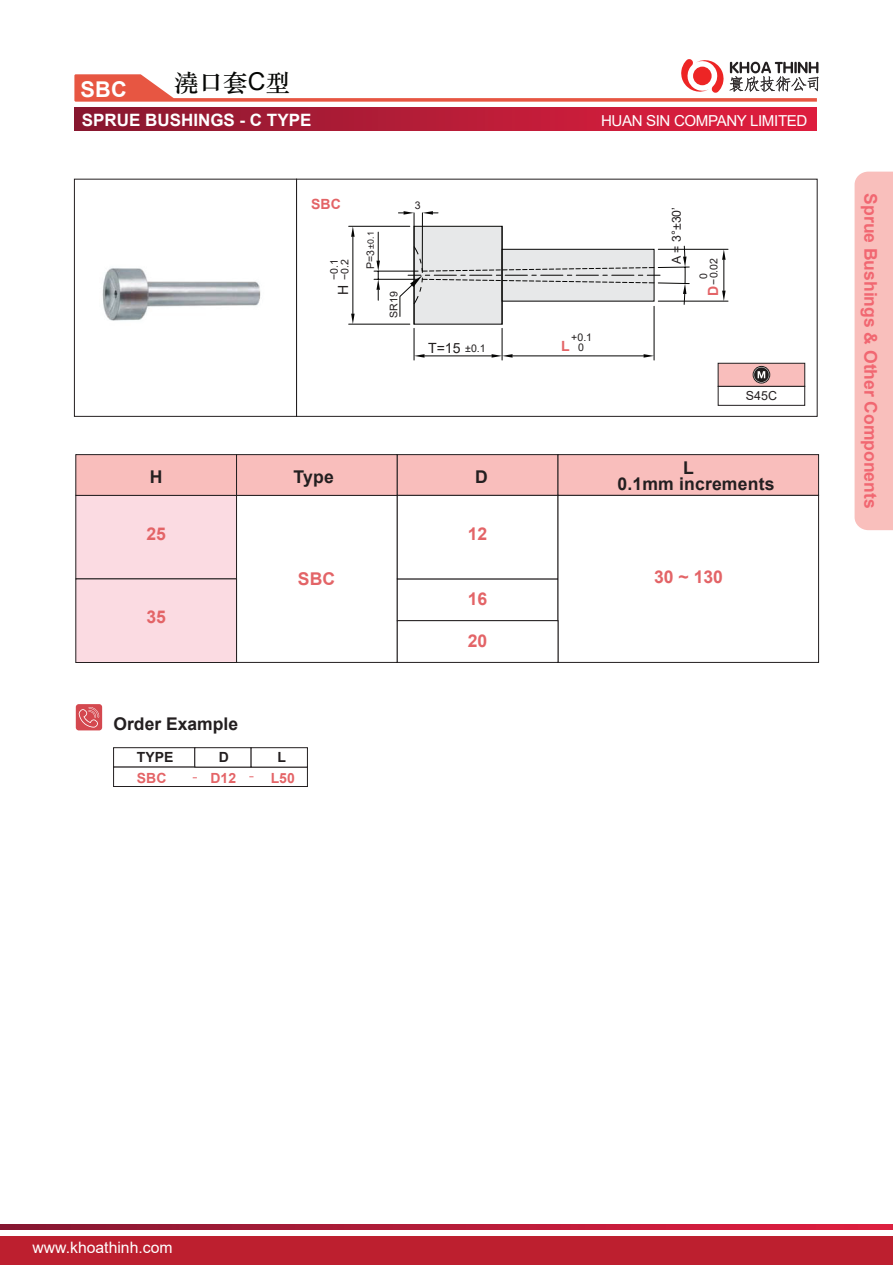
<style>
.page{position:relative;width:893px;height:1265px;background:#fff}
.page>*{position:absolute;margin:0;border:0;box-sizing:border-box;transform-origin:0 0}
.t1{font:24.68px "ST Zhongsong";color:#050604}
.t2{font:700 21.7px "Arial";color:#fff}
.t3{font:700 17.68px/15.8px "Arial";letter-spacing:.01em;color:#231f20}
.t4{font:700 17.68px "Arial";color:#e36467}
.t5{font:700 17.5px "Arial";color:#f16771}
.t6{font:700 17.5px "Arial";color:#231f20}
.t7{font:700 16.97px "Arial";color:#fff}
.t8{font:15.75px "Arial";color:#fff}
.t9{font:15.05px "Arial";letter-spacing:-.025em;color:#fff}
.t10{font:700 14px "Arial";color:#e46467}
.t11{font:700 14px "Arial";color:#e36467}
.t12{font:700 14px "Arial";color:#231f20}
.t13{font:14px "Arial";color:#211e1e}
.t14{font:12.42px "Arial";color:#231f20}
.t15{font:12.25px "Arial";color:#231f20}
.t16{font:10.5px/10.5px "Arial";color:#231f20}
.t17{font:10.5px "Arial";color:#211e1e}
.t18{font:8.75px "Arial";color:#231f20}
.s1{font-family:"Arial"}
.s2{font-weight:400;font-size:10.5px;color:#211e1e}
</style>
<div class="page">
<div style="left:74px;top:108px;width:743px;height:23px;background:linear-gradient(to right,#881930,#e51e3f)"></div>
<svg style="left:74px;top:59px;width:745px;height:43px"></svg>
<div style="left:414px;top:226px;width:88px;height:98px;background:#e7e8e9"></div>
<div style="left:76px;top:495px;width:161px;height:84px;background:#fbdbe2;border:1px solid #231f20"></div>
<div style="left:236px;top:495px;width:161px;height:168px;background:#fff;border:1px solid #231f20"></div>
<div style="left:76px;top:454px;width:161px;height:42px;background:#f9bebc;border:1px solid #231f20"></div>
<div style="left:236px;top:454px;width:161px;height:42px;background:#f9bebc;border:1px solid #231f20"></div>
<div style="left:397px;top:454px;width:161px;height:42px;background:#f9bebc;border:1px solid #231f20"></div>
<div style="left:558px;top:454px;width:261px;height:42px;background:#f9bebc;border:1px solid #231f20"></div>
<div style="left:397px;top:495px;width:161px;height:84px;background:#fff;border:1px solid #231f20"></div>
<div style="left:558px;top:495px;width:261px;height:168px;background:#fff;border:1px solid #231f20"></div>
<div style="left:76px;top:704px;width:26px;height:26px;background:#d4484f;border-radius:3px"></div>
<svg style="left:79px;top:707px;width:20px;height:21px"></svg>
<div style="left:113px;top:747px;width:82px;height:20px;background:#fff;border:1px solid #231f20"></div>
<div style="left:113px;top:767px;width:195px;height:20px;background:#fff;border:1px solid #231f20"></div>
<div style="left:195px;top:747px;width:56px;height:20px;background:#fff;border:1px solid #231f20"></div>
<div style="left:251px;top:747px;width:57px;height:20px;background:#fff;border:1px solid #231f20"></div>
<div style="left:296px;top:179px;width:521px;height:238px;border:1px solid #231f20"></div>
<div style="left:718px;top:363px;width:87px;height:24px;background:#f9bebc;border:1px solid #231f20"></div>
<div style="left:718px;top:386px;width:87px;height:20px;background:#fff;border:1px solid #231f20"></div>
<hr style="left:502px;top:226px;width:1px;height:98px;background:#050504">
<hr style="left:414px;top:226px;width:1px;height:98px;background:#050504">
<hr style="left:414px;top:328px;width:1px;height:32px;background:#050504">
<hr style="left:502px;top:328px;width:1px;height:32px;background:#050504">
<hr style="left:424px;top:356px;width:68px;height:1px;background:#050504">
<svg style="left:414px;top:354px;width:10px;height:4px"></svg>
<svg style="left:492px;top:354px;width:21px;height:4px"></svg>
<hr style="left:349px;top:324px;width:61px;height:1px;background:#050504">
<hr style="left:349px;top:226px;width:61px;height:1px;background:#050504">
<hr style="left:353px;top:237px;width:1px;height:77px;background:#050504">
<svg style="left:351px;top:314px;width:4px;height:10px"></svg>
<svg style="left:351px;top:226px;width:4px;height:11px"></svg>
<svg style="left:644px;top:354px;width:10px;height:4px"></svg>
<hr style="left:658px;top:249px;width:70px;height:1px;background:#050504">
<hr style="left:658px;top:301px;width:70px;height:1px;background:#050504">
<hr style="left:723px;top:260px;width:1px;height:31px;background:#050504">
<svg style="left:722px;top:249px;width:4px;height:11px"></svg>
<svg style="left:722px;top:291px;width:4px;height:10px"></svg>
<img style="left:102px;top:268px;width:159px;height:53px">
<div style="left:74px;top:179px;width:223px;height:238px;border:1px solid #231f20"></div>
<svg style="left:753px;top:366px;width:17px;height:18px"></svg>
<svg style="left:754px;top:367px;width:15px;height:16px"></svg>
<div style="left:397px;top:620px;width:161px;height:43px;background:#fff;border:1px solid #231f20"></div>
<div style="left:76px;top:579px;width:161px;height:84px;background:#fbdbe2;border:1px solid #231f20"></div>
<div style="left:0;top:1236px;width:893px;height:29px;background:#bd1f2f"></div>
<svg style="left:0;top:1224px;width:893px;height:5px;background:#b41b38"></svg>
<svg style="left:854px;top:172px;width:39px;height:358px;background:#f9c2bf"></svg>
<hr style="left:513px;top:356px;width:131px;height:1px;background:#050504">
<hr style="left:654px;top:306px;width:1px;height:54px;background:#050504">
<svg style="left:374px;top:211px;width:315px;height:106px"></svg>
<h1 class="t1" style="left:174px;top:66px;width:118px">澆口套<span class="s1">C</span>型</h1>
<p class="t2" style="left:80px;top:74px;width:48px">SBC</p>
<p class="t7" style="left:82px;top:108px;width:231px">SPRUE BUSHINGS - C TYPE</p>
<p class="t9" style="left:601px;top:110px;width:208px">HUAN SIN COMPANY LIMITED</p>
<p class="t11" style="left:311px;top:195px;width:31px">SBC</p>
<p class="t16" style="left:329px;top:280px;width:22px;rotate:-90deg">−0.1 −0.2</p>
<p class="t13" style="left:333px;top:295px;width:12px;rotate:-90deg">H</p>
<p class="t18" style="left:365px;top:249px;width:19px;rotate:-90deg">±0.1</p>
<p class="t16" style="left:365px;top:269px;width:21px;rotate:-90deg">P=3</p>
<p class="t16" style="left:389px;top:318px;width:28px;rotate:-90deg">SR19</p>
<p class="t16" style="left:415px;top:200px;width:7px">3</p>
<p class="t15" style="left:668px;top:264px;width:59px;rotate:-90deg">A = 3°±30’</p>
<p class="t16" style="left:698px;top:285px;width:28px;text-indent:6px;rotate:-90deg">0 −0.02</p>
<p class="t11" style="left:703px;top:296px;width:12px;rotate:-90deg">D</p>
<p class="t17" style="left:571px;top:330px;width:22px">+0.1</p>
<p class="t13" style="left:428px;top:338px;width:34px">T=15</p>
<p class="t11" style="left:561px;top:336px;width:24px">L <span class="s2">0</span></p>
<p class="t17" style="left:465px;top:341px;width:22px">±0.1</p>
<p class="t14" style="left:746px;top:387px;width:33px">S45C</p>
<p class="t3" style="left:150px;top:469px;width:14px">H</p>
<p class="t3" style="left:294px;top:469px;width:42px">Type</p>
<p class="t3" style="left:475px;top:469px;width:14px">D</p>
<p class="t3" style="left:617px;top:460px;width:159px;text-indent:66px">L<br>0.1mm increments</p>
<p class="t4" style="left:146px;top:522px;width:21px">25</p>
<p class="t4" style="left:468px;top:522px;width:21px">12</p>
<p class="t4" style="left:146px;top:604px;width:21px">35</p>
<p class="t4" style="left:298px;top:566px;width:39px">SBC</p>
<p class="t6" style="left:114px;top:712px;width:126px">Order Example</p>
<p class="t12" style="left:137px;top:747px;width:38px">TYPE</p>
<p class="t10" style="left:137px;top:768px;width:31px">SBC</p>
<p class="t10" style="left:210px;top:768px;width:27px">D12</p>
<p class="t10" style="left:271px;top:768px;width:26px">L50</p>
<p class="t12" style="left:219px;top:747px;width:12px">D</p>
<p class="t12" style="left:277px;top:747px;width:10px">L</p>
<p class="t4" style="left:468px;top:586px;width:21px">16</p>
<p class="t4" style="left:468px;top:628px;width:21px">20</p>
<p class="t4" style="left:654px;top:564px;width:70px">30 ~ 130</p>
<p class="t5" style="left:883px;top:193px;width:317px;rotate:90deg">Sprue Bushings &amp; Other Components</p>
<p class="t8" style="left:33px;top:1237px;width:142px">www.khoathinh.com</p>
</div>
